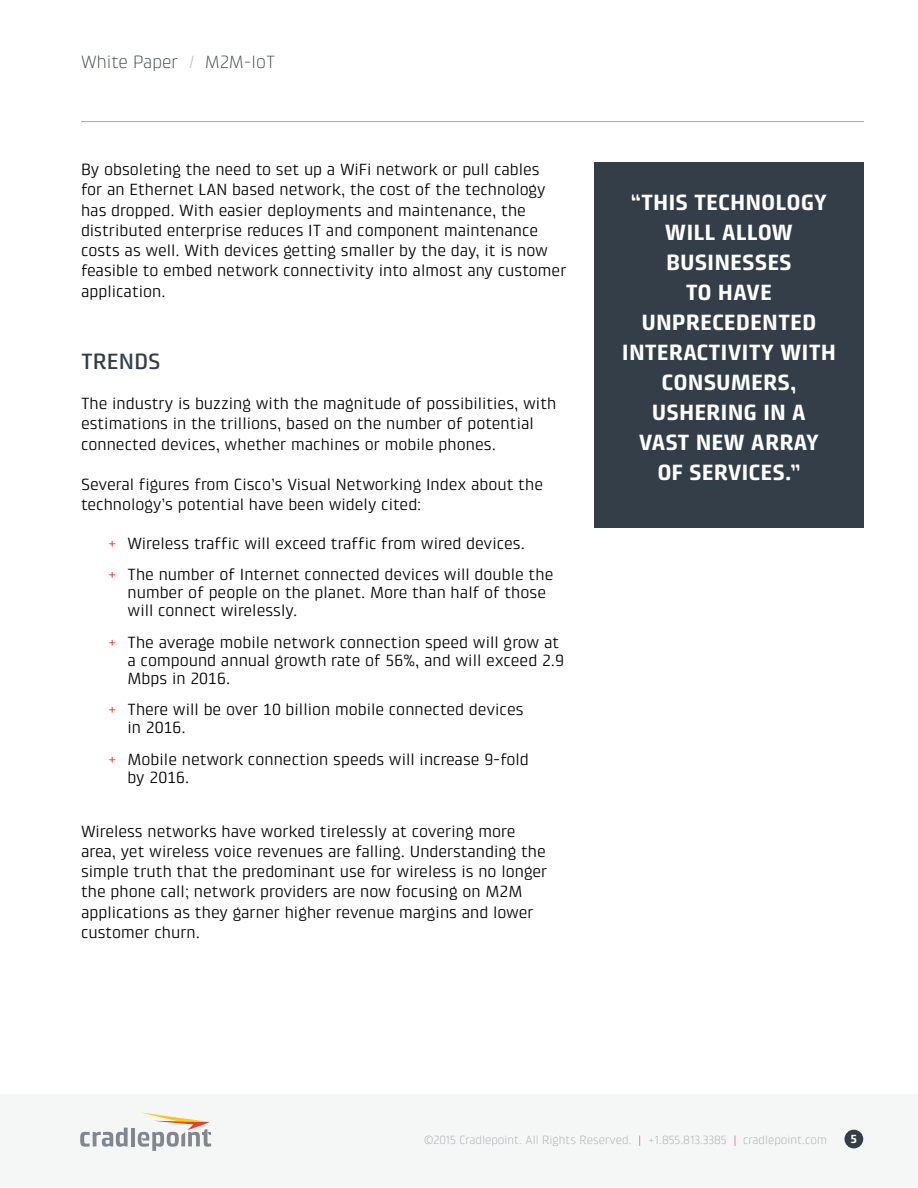
<style>
.page{position:relative;width:918px;height:1188px;background:#fff}
.page>*{position:absolute;margin:0;border:0;box-sizing:border-box;transform-origin:0 0}
.t1{font:700 22.5px/30px "Klint Pro";color:#fff;text-align:center}
.t2{font:500 22.5px "Klint Pro";color:#333e48}
.t3{font:300 18px "Klint LT Pro";color:#333e48}
.t4{font:16.5px/20.2px "Klint Pro";color:#000}
.t5{font:300 12px "Klint LT Pro";color:#a3a9ad}
.t6{font:700 12px "Klint Pro";color:#fff}
.s1{color:#aab9c5}
.s2{color:#e63e30}
</style>
<div class="page">
<div style="left:0;top:1094px;width:918px;height:93px;background:#f5f6f6"></div>
<svg style="left:80px;top:1128px;width:48px;height:19px"></svg>
<hr style="left:131px;top:1128px;width:4px;height:18px;background:#80878e">
<svg style="left:138px;top:1112px;width:73px;height:39px"></svg>
<div style="left:844px;top:1130px;width:19px;height:18px;background:#333e48;border-radius:50%"></div>
<hr style="left:81px;top:121px;width:783px;height:1px;background:#a3a9ad">
<div style="left:594px;top:162px;width:270px;height:365px;background:#333e48"></div>
<p class="t3" style="left:81px;top:52px;width:196px">White Paper <span class="s1">/</span> M2M-IoT</p>
<p class="t4" style="left:81px;top:159px;width:487px">By obsoleting the need to set up a WiFi network or pull cables<br>for an Ethernet LAN based network, the cost of the technology has dropped. With easier deployments and maintenance, the distributed enterprise reduces IT and component maintenance costs as well. With devices getting smaller by the day, it is now feasible to embed network connectivity into almost any customer application.</p>
<h1 class="t2" style="left:81px;top:348px;width:81px">TRENDS</h1>
<p class="t4" style="left:81px;top:393px;width:477px">The industry is buzzing with the magnitude of possibilities, with estimations in the trillions, based on the number of potential connected devices, whether machines or mobile phones.</p>
<p class="t4" style="left:81px;top:474px;width:464px">Several figures from Cisco’s Visual Networking Index about the technology’s potential have been widely cited:</p>
<p class="t4" style="left:108px;top:527px;width:447px;line-height:31.5px"><span class="s2">+</span> Wireless traffic will exceed traffic from wired devices.<br><span class="s2">+</span> The number of Internet connected devices will double the</p>
<p class="t4" style="left:127px;top:584px;width:420px;line-height:18px">number of people on the planet. More than half of those will connect wirelessly.</p>
<p class="t4" style="left:127px;top:633px;width:438px;line-height:18px;text-indent:-20px"><span class="s2">+</span> The average mobile network connection speed will grow at a compound annual growth rate of 56%, and will exceed 2.9<br>Mbps in 2016.</p>
<p class="t4" style="left:127px;top:701px;width:398px;line-height:18px;text-indent:-20px"><span class="s2">+</span> There will be over 10 billion mobile connected devices in 2016.</p>
<p class="t4" style="left:127px;top:750px;width:403px;line-height:18px;text-indent:-20px"><span class="s2">+</span> Mobile network connection speeds will increase 9-fold by 2016.</p>
<p class="t4" style="left:81px;top:821px;width:468px">Wireless networks have worked tirelessly at covering more area, yet wireless voice revenues are falling. Understanding the simple truth that the predominant use for wireless is no longer the phone call; network providers are now focusing on M2M applications as they garner higher revenue margins and lower customer churn.</p>
<h1 class="t1" style="left:622px;top:187px;width:216px">“THIS TECHNOLOGY<br>WILL ALLOW<br>BUSINESSES<br>TO HAVE<br>UNPRECEDENTED<br>INTERACTIVITY WITH<br>CONSUMERS,<br>USHERING IN A<br>VAST NEW ARRAY<br>OF SERVICES.”</h1>
<p class="t5" style="left:424px;top:1133px;width:404px">©2015 Cradlepoint. All Rights Reserved. <span class="s2">|</span> +1.855.813.3385 <span class="s2">|</span> cradlepoint.com</p>
<p class="t6" style="left:850px;top:1132px;width:8px">5</p>
</div>
